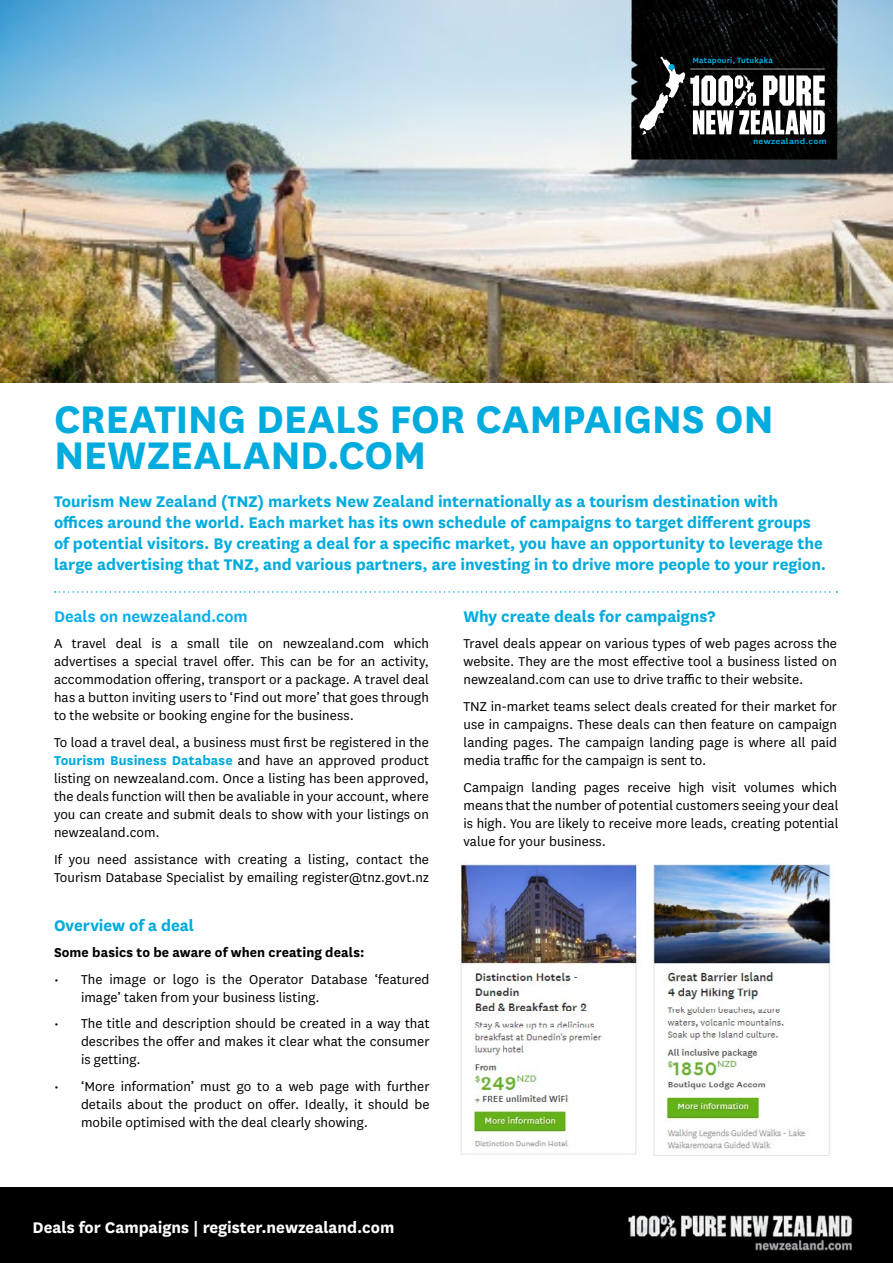
<style>
.page{position:relative;width:893px;height:1263px;background:#fff}
.page>*{position:absolute;margin:0;border:0;box-sizing:border-box;transform-origin:0 0}
.t1{font:700 45px/36px "National";letter-spacing:-.01em;color:#00abdd}
.t2{font:700 18px/21px "National";color:#00abdd}
.t3{font:700 18px "National";color:#fff}
.t4{font:600 18px "National";color:#00aeef}
.t5{font:15px/18px "National";letter-spacing:.005em;color:#000;text-align:justify}
.t6{font:700 15px "National";letter-spacing:.005em;color:#000}
.t7{font:600 9px "National";letter-spacing:.02em;color:#00abdd}
.t8{font:600 9px "National";letter-spacing:.02em;color:#00abdd;scale:1.12 1}
.s1{font-weight:700;color:#00abdd}
</style>
<div class="page">
<div style="left:0;top:1187px;width:893px;height:76px;background:#000"></div>
<img style="left:628px;top:1215px;width:225px;height:36px">
<img style="left:0;top:0;width:893px;height:383px">
<svg style="left:55px;top:591px;width:782px;height:2px"></svg>
<img style="left:625px;top:0;width:218px;height:160px">
<svg style="left:639px;top:56px;width:186px;height:79px"></svg>
<div style="left:668px;top:64px;width:7px;height:6px;background:#00abdd;border-radius:50%"></div>
<img style="left:460px;top:864px;width:177px;height:291px">
<img style="left:653px;top:864px;width:178px;height:292px">
<p class="t7" style="left:692px;top:54px;width:82px">Matapouri, Tutukaka</p>
<p class="t8" style="left:753px;top:135px;width:67px">newzealand.com</p>
<h1 class="t1" style="left:54px;top:398px;width:721px">CREATING DEALS FOR CAMPAIGNS ON<br>NEWZEALAND.COM</h1>
<p class="t2" style="left:54px;top:490px;width:774px">Tourism New Zealand (TNZ) markets New Zealand internationally as a tourism destination with offices around the world. Each market has its own schedule of campaigns to target different groups of potential visitors. By creating a deal for a specific market, you have an opportunity to leverage the large advertising that TNZ, and various partners, are investing in to drive more people to your region.</p>
<p class="t4" style="left:54px;top:604px;width:195px">Deals on newzealand.com</p>
<p class="t5" style="left:54px;top:634px;width:377px">A travel deal is a small tile on newzealand.com which advertises a special travel offer. This can be for an activity, accommodation offering, transport or a package. A travel deal has a button inviting users to ‘Find out more’ that goes through to the website or booking engine for the business.</p>
<p class="t5" style="left:54px;top:733px;width:377px">To load a travel deal, a business must first be registered in the <span class="s1">Tourism Business Database</span> and have an approved product listing on newzealand.com. Once a listing has been approved, the deals function will then be avaliable in your account, where you can create and submit deals to show with your listings on newzealand.com.</p>
<p class="t5" style="left:54px;top:849px;width:377px">If you need assistance with creating a listing, contact the<br>Tourism Database Specialist by emailing register@tnz.govt.nz</p>
<p class="t2" style="left:463px;top:605px;width:254px">Why create deals for campaigns?</p>
<p class="t5" style="left:463px;top:634px;width:375px">Travel deals appear on various types of web pages across the website. They are the most effective tool a business listed on newzealand.com can use to drive traffic to their website.</p>
<p class="t5" style="left:463px;top:697px;width:375px">TNZ in-market teams select deals created for their market for use in campaigns. These deals can then feature on campaign landing pages. The campaign landing page is where all paid media traffic for the campaign is sent to.</p>
<p class="t5" style="left:463px;top:777px;width:377px">Campaign landing pages receive high visit volumes which means that the number of potential customers seeing your deal is high. You are likely to receive more leads, creating potential value for your business.</p>
<p class="t2" style="left:54px;top:913px;width:142px">Overview of a deal</p>
<p class="t6" style="left:54px;top:942px;width:312px">Some basics to be aware of when creating deals:</p>
<p class="t5" style="left:81px;top:969px;width:350px;text-indent:-27px">• The image or logo is the Operator Database ‘featured image’ taken from your business listing.</p>
<p class="t5" style="left:81px;top:1014px;width:350px;text-indent:-27px">• The title and description should be created in a way that describes the offer and makes it clear what the consumer is getting.</p>
<p class="t5" style="left:81px;top:1076px;width:350px;text-indent:-27px">• ‘More information’ must go to a web page with further details about the product on offer. Ideally, it should be mobile optimised with the deal clearly showing.</p>
<p class="t3" style="left:33px;top:1214px;width:363px">Deals for Campaigns | register.newzealand.com</p>
</div>
